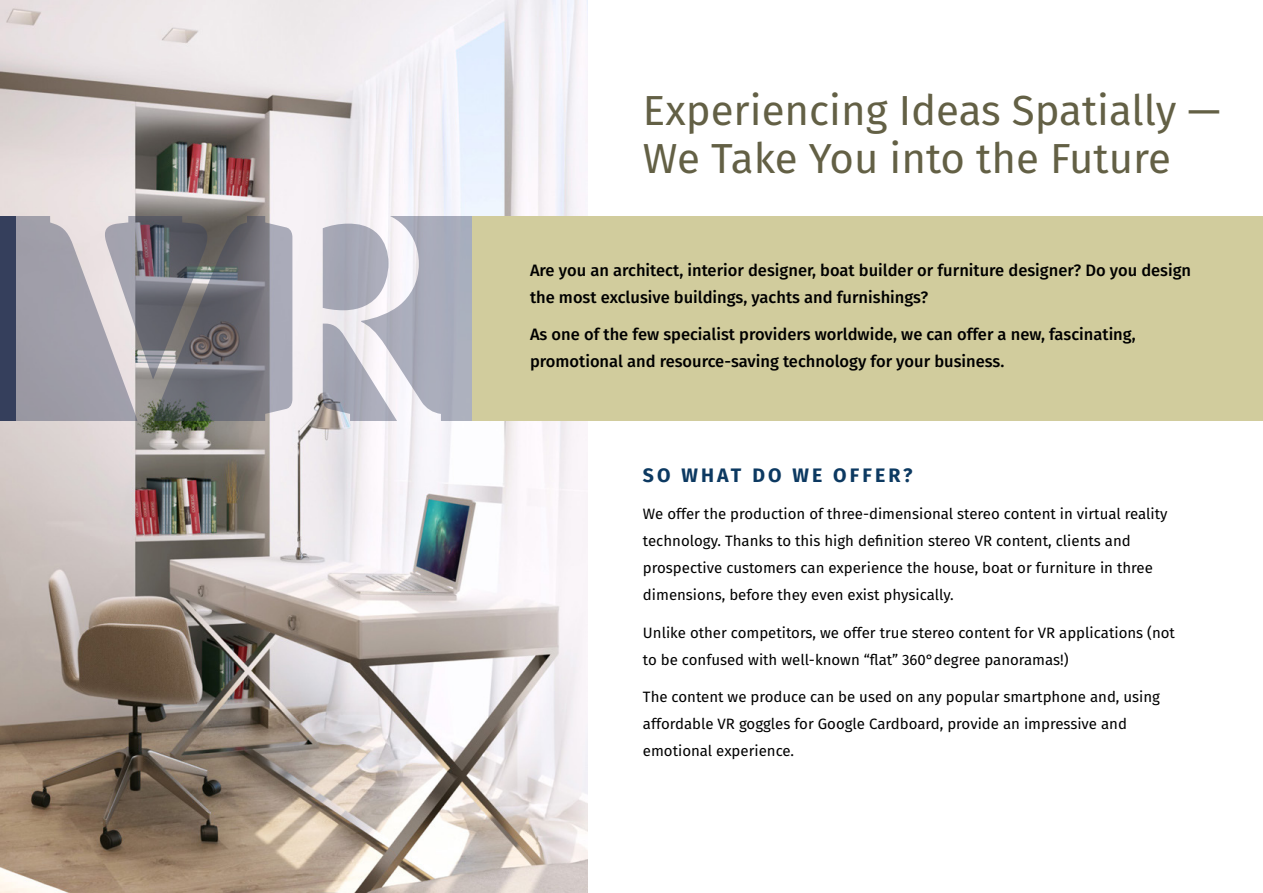
<style>
.page{position:relative;width:1263px;height:893px;background:#fff}
.page>*{position:absolute;margin:0;border:0;box-sizing:border-box;transform-origin:0 0}
.t1{font:42px/48px "Fira Sans";color:#636045}
.t2{font:700 19.5px "Fira Sans";letter-spacing:.16em;color:#0c3961}
.t3{font:500 16.5px/27px "Fira Sans";color:#000}
.t4{font:15px/27px "Fira Sans";color:#000}
</style>
<div class="page">
<img style="left:0;top:0;width:587px;height:893px">
<svg style="left:15px;top:216px;width:457px;height:204px;background:#a5a4ac"></svg>
<div style="left:0;top:216px;width:15px;height:204px;background:#353f5c"></div>
<div style="left:472px;top:216px;width:791px;height:204px;background:#d1cc9d"></div>
<h1 class="t1" style="left:643px;top:85px;width:579px">Experiencing Ideas Spatially —<br>We Take You into the Future</h1>
<p class="t3" style="left:530px;top:256px;width:663px">Are you an architect, interior designer, boat builder or furniture designer? Do you design the most exclusive buildings, yachts and furnishings?</p>
<p class="t3" style="left:530px;top:320px;width:607px">As one of the few specialist providers worldwide, we can offer a new, fascinating, promotional and resource-saving technology for your business.</p>
<h2 class="t2" style="left:643px;top:459px;width:271px">SO WHAT DO WE OFFER?</h2>
<p class="t4" style="left:643px;top:500px;width:526px">We offer the production of three-dimensional stereo content in virtual reality technology. Thanks to this high definition stereo VR content, clients and prospective customers can experience the house, boat or furniture in three dimensions, before they even exist physically.</p>
<p class="t4" style="left:643px;top:619px;width:534px">Unlike other competitors, we offer true stereo content for VR applications (not to be confused with well-known “flat” 360°degree panoramas!)</p>
<p class="t4" style="left:643px;top:683px;width:519px">The content we produce can be used on any popular smartphone and, using affordable VR goggles for Google Cardboard, provide an impressive and emotional experience.</p>
</div>
